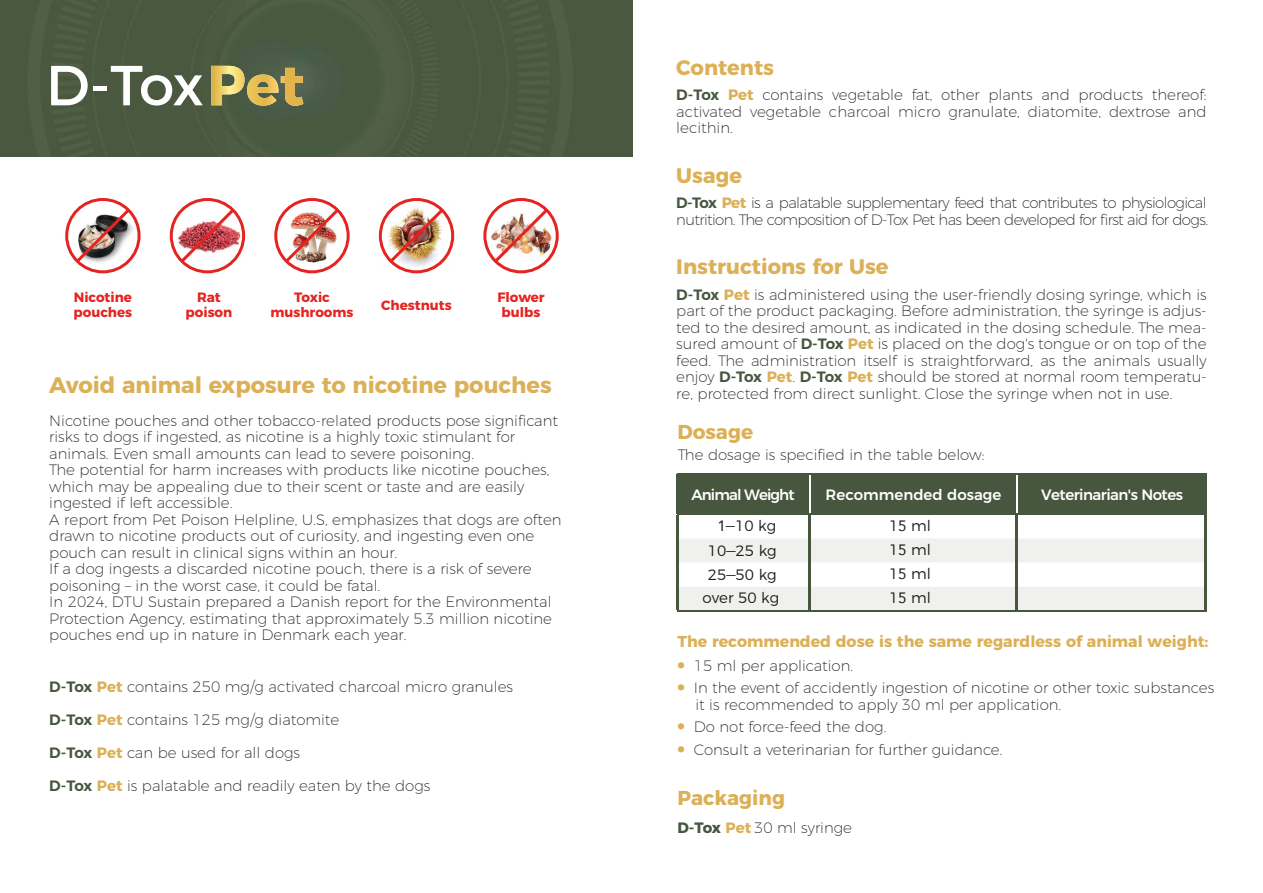
<style>
.page{position:relative;width:1263px;height:893px;background:#fff}
.page>*{position:absolute;margin:0;border:0;box-sizing:border-box;transform-origin:0 0}
.t1{font:56.4px "Montserrat";color:#fff}
.t2{font:700 22.5px "Montserrat";color:#dbb057}
.t3{font:700 21px "Montserrat";color:#dbb057}
.t4{font:700 20.1px "Montserrat";color:#dbb057}
.t5{font:700 15.75px "Montserrat";color:#dbb057}
.t6{font:200 15px/16.5px "Montserrat";color:#1d1d1b;text-align:justify}
.t7{font:200 15px/16.5px "Montserrat";letter-spacing:-.04em;color:#1d1d1b}
.t8{font:300 15px "Montserrat";color:#1d1d1b}
.t9{font:500 15px "Montserrat";letter-spacing:-.035em;color:#fff}
.t10{font:500 15px "Montserrat";color:#fff}
.t11{font:500 15px "Montserrat";letter-spacing:-.06em;color:#fff}
.t12{font:700 13.5px/15px "Montserrat";color:#e52421;text-align:center}
.s1{font-weight:700}
.s2{font-weight:600;color:#47573f}
.s3{font-weight:700;color:#dbb057}
.s4{font-family:"Avenir";font-weight:400}
.s5{font-weight:900;font-size:20.1px;color:#dbb057}
.s6{font-weight:700;color:#47573f}
</style>
<div class="page">
<div style="left:0;top:0;width:632px;height:156px;background:#4a583f"></div>
<img style="left:65px;top:213px;width:73px;height:54px">
<svg style="left:211px;top:66px;width:92px;height:40px;background:#a19452"></svg>
<div style="left:679px;top:475px;width:525px;height:39px;background:#47573f"></div>
<svg style="left:679px;top:538px;width:525px;height:72px"></svg>
<hr style="left:809px;top:475px;width:1px;height:39px;background:#fff">
<hr style="left:1016px;top:475px;width:2px;height:39px;background:#fff">
<hr style="left:677px;top:473px;width:132px;height:2px;background:#47573f">
<hr style="left:676px;top:475px;width:3px;height:39px;background:#47573f">
<hr style="left:809px;top:473px;width:208px;height:2px;background:#47573f">
<hr style="left:1017px;top:473px;width:189px;height:2px;background:#47573f">
<hr style="left:1204px;top:475px;width:3px;height:39px;background:#47573f">
<hr style="left:677px;top:514px;width:132px;height:1px;background:#47573f">
<hr style="left:676px;top:515px;width:3px;height:23px;background:#47573f">
<hr style="left:809px;top:514px;width:208px;height:1px;background:#47573f">
<hr style="left:808px;top:515px;width:3px;height:23px;background:#47573f">
<hr style="left:1017px;top:514px;width:189px;height:1px;background:#47573f">
<hr style="left:1016px;top:515px;width:2px;height:23px;background:#47573f">
<hr style="left:1204px;top:515px;width:3px;height:23px;background:#47573f">
<hr style="left:676px;top:538px;width:3px;height:24px;background:#47573f">
<hr style="left:808px;top:538px;width:3px;height:24px;background:#47573f">
<hr style="left:1016px;top:538px;width:2px;height:24px;background:#47573f">
<hr style="left:1204px;top:538px;width:3px;height:24px;background:#47573f">
<hr style="left:676px;top:562px;width:3px;height:25px;background:#47573f">
<hr style="left:808px;top:562px;width:3px;height:25px;background:#47573f">
<hr style="left:1016px;top:562px;width:2px;height:25px;background:#47573f">
<hr style="left:1204px;top:562px;width:3px;height:25px;background:#47573f">
<hr style="left:676px;top:587px;width:3px;height:23px;background:#47573f">
<hr style="left:808px;top:587px;width:3px;height:23px;background:#47573f">
<hr style="left:1016px;top:587px;width:2px;height:23px;background:#47573f">
<hr style="left:1204px;top:587px;width:3px;height:23px;background:#47573f">
<hr style="left:677px;top:610px;width:132px;height:1px;background:#47573f">
<hr style="left:809px;top:610px;width:208px;height:1px;background:#47573f">
<hr style="left:1017px;top:610px;width:189px;height:1px;background:#47573f">
<img style="left:290px;top:204px;width:54px;height:63px">
<img style="left:173px;top:216px;width:73px;height:41px">
<img style="left:486px;top:214px;width:71px;height:43px">
<img style="left:378px;top:199px;width:76px;height:73px">
<div style="left:65px;top:198px;width:76px;height:75px;border:3px solid #e52421;border-radius:50%"></div>
<svg style="left:72px;top:205px;width:61px;height:61px"></svg>
<div style="left:170px;top:198px;width:75px;height:75px;border:3px solid #e52421;border-radius:50%"></div>
<svg style="left:177px;top:205px;width:61px;height:61px"></svg>
<div style="left:274px;top:198px;width:76px;height:75px;border:3px solid #e52421;border-radius:50%"></div>
<img style="left:281px;top:205px;width:62px;height:61px">
<div style="left:379px;top:198px;width:75px;height:75px;border:3px solid #e52421;border-radius:50%"></div>
<img style="left:386px;top:205px;width:61px;height:61px">
<div style="left:483px;top:198px;width:76px;height:75px;border:3px solid #e52421;border-radius:50%"></div>
<img style="left:490px;top:205px;width:62px;height:61px">
<h1 class="t1" style="left:46px;top:40px;width:260px">D-Tox<span class="s1">Pet</span></h1>
<p class="t12" style="left:74px;top:289px;width:60px;text-align:left">Nicotine pouches</p>
<p class="t12" style="left:497px;top:289px;width:49px">Flower bulbs</p>
<p class="t12" style="left:270px;top:289px;width:85px">Toxic mushrooms</p>
<p class="t12" style="left:186px;top:289px;width:48px">Rat poison</p>
<p class="t12" style="left:381px;top:296px;width:72px">Chestnuts</p>
<h2 class="t2" style="left:49px;top:366px;width:504px">Avoid animal exposure to nicotine pouches</h2>
<p class="t6" style="left:49px;top:411px;width:514px;text-align:left">Nicotine pouches and other tobacco-related products pose significant risks to dogs if ingested, as nicotine is a highly toxic stimulant for animals. Even small amounts can lead to severe poisoning.<br>The potential for harm increases with products like nicotine pouches, which may be appealing due to their scent or taste and are easily ingested if left accessible.<br>A report from Pet Poison Helpline, U.S, emphasizes that dogs are often drawn to nicotine products out of curiosity, and ingesting even one pouch can result in clinical signs within an hour.<br>If a dog ingests a discarded nicotine pouch, there is a risk of severe poisoning – in the worst case, it could be fatal.<br>In 2024, DTU Sustain prepared a Danish report for the Environmental Protection Agency, estimating that approximately 5.3 million nicotine pouches end up in nature in Denmark each year.</p>
<p class="t6" style="left:49px;top:677px;width:465px"><span class="s2">D-Tox</span> <span class="s3">Pet</span> contains 250 mg/g activated charcoal micro granules</p>
<p class="t6" style="left:49px;top:710px;width:291px"><span class="s2">D-Tox</span> <span class="s3">Pet</span> contains 125 mg/g diatomite</p>
<p class="t6" style="left:49px;top:743px;width:252px"><span class="s2">D-Tox</span> <span class="s3">Pet</span> can be used for all dogs</p>
<p class="t6" style="left:49px;top:776px;width:383px"><span class="s2">D-Tox</span> <span class="s3">Pet</span> is palatable and readily eaten by the dogs</p>
<h3 class="t3" style="left:676px;top:50px;width:99px">Contents</h3>
<p class="t6" style="left:676px;top:85px;width:532px"><span class="s2">D-Tox</span> <span class="s3">Pet</span> contains vegetable fat, other plants and products thereof: activated vegetable charcoal micro granulate, diatomite, dextrose and lecithin.</p>
<h3 class="t3" style="left:676px;top:158px;width:67px">Usage</h3>
<p class="t7" style="left:676px;top:193px;width:533px"><span class="s2">D-Tox</span> <span class="s3">Pet</span> is a palatable supplementary feed that contributes to physiological nutrition. The composition of D-Tox Pet has been developed for first aid for dogs.</p>
<h3 class="t3" style="left:676px;top:250px;width:214px">Instructions for Use</h3>
<p class="t6" style="left:676px;top:285px;width:532px"><span class="s2">D-Tox</span> <span class="s3">Pet</span> is administered using the user-friendly dosing syringe, which is part of the product packaging. Before administration, the syringe is adjus&shy;ted to the desired amount, as indicated in the dosing schedule. The mea&shy;sured amount of <span class="s2">D-Tox</span> <span class="s3">Pet</span> is placed on the dog's tongue or on top of the feed. The administration itself is straightforward, as the animals usually enjoy <span class="s2">D-Tox</span> <span class="s3">Pet</span>. <span class="s2">D-Tox</span> <span class="s3">Pet</span> should be stored at normal room temperatu-</p>
<p class="t6" style="left:676px;top:384px;width:498px">re, protected from direct sunlight. Close the syringe when not in use.</p>
<h3 class="t4" style="left:677px;top:415px;width:77px">Dosage</h3>
<p class="t6" style="left:678px;top:445px;width:308px">The dosage is specified in the table below:</p>
<p class="t11" style="left:692px;top:483px;width:104px">Animal Weight</p>
<p class="t10" style="left:826px;top:483px;width:177px">Recommended dosage</p>
<p class="t9" style="left:1041px;top:483px;width:143px">Veterinarian's Notes</p>
<p class="t8" style="left:718px;top:514px;width:60px"><span class="s4">1</span>‒10 kg</p>
<p class="t8" style="left:889px;top:514px;width:43px">1<span class="s4">5</span> ml</p>
<p class="t8" style="left:708px;top:538px;width:70px">10‒25 kg</p>
<p class="t8" style="left:889px;top:538px;width:43px">1<span class="s4">5</span> ml</p>
<p class="t8" style="left:708px;top:563px;width:70px">25‒50 kg</p>
<p class="t8" style="left:889px;top:562px;width:43px">1<span class="s4">5</span> ml</p>
<p class="t8" style="left:702px;top:586px;width:78px">over 50 kg</p>
<p class="t8" style="left:889px;top:586px;width:43px">1<span class="s4">5</span> ml</p>
<p class="t5" style="left:677px;top:628px;width:532px">The recommended dose is the same regardless of animal weight:</p>
<p class="t6" style="left:677px;top:656px;width:177px"><span class="s5">•</span> 15 ml per application.</p>
<p class="t6" style="left:695px;top:678px;width:520px;text-indent:-18px"><span class="s5">•</span> In the event of accidently ingestion of nicotine or other toxic substances it is recommended to apply 30 ml per application.</p>
<p class="t6" style="left:677px;top:717px;width:210px"><span class="s5">•</span> Do not force-feed the dog.</p>
<p class="t6" style="left:677px;top:740px;width:327px"><span class="s5">•</span> Consult a veterinarian for further guidance.</p>
<h3 class="t4" style="left:677px;top:782px;width:109px">Packaging</h3>
<p class="t6" style="left:677px;top:818px;width:176px"><span class="s6">D-Tox</span> <span class="s3">Pet</span> 30 ml syringe</p>
</div>
